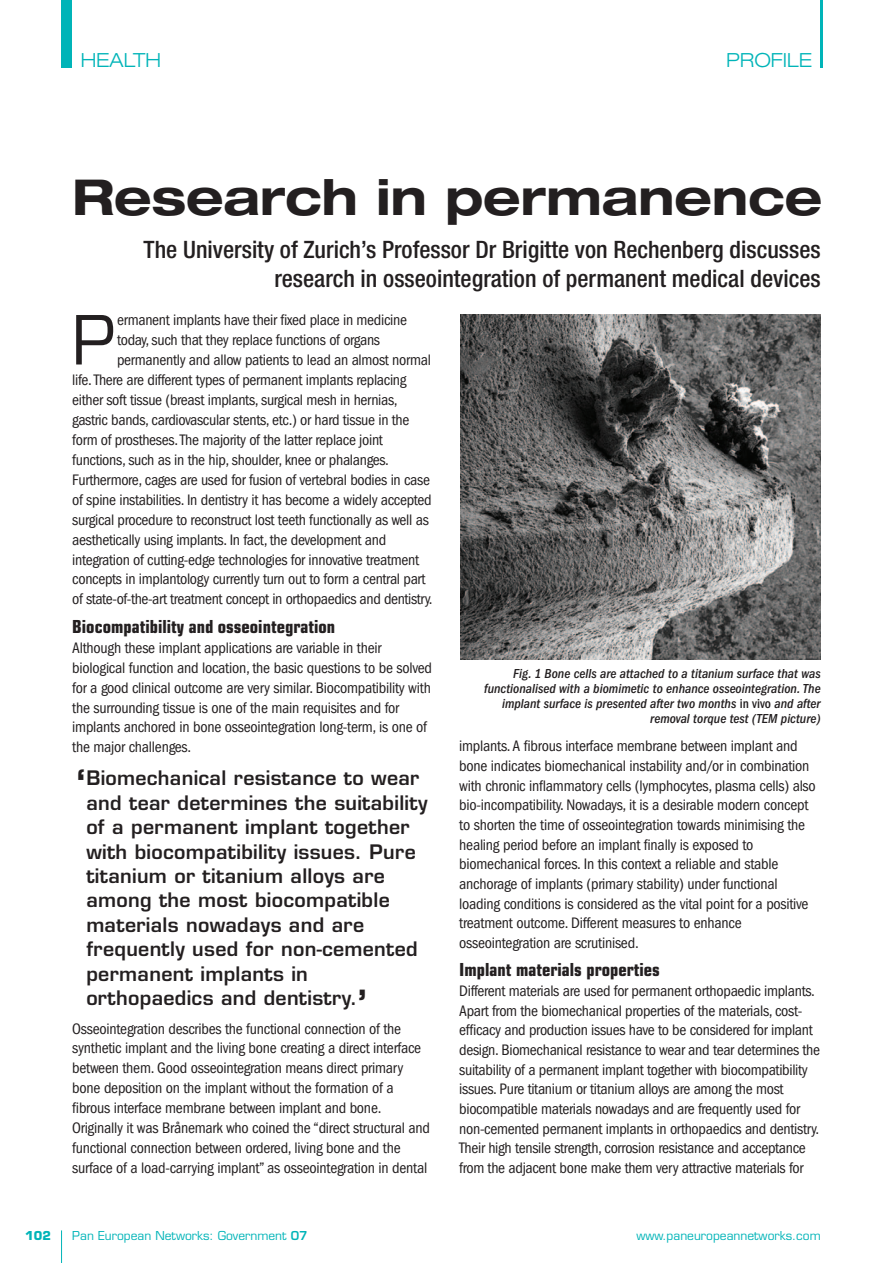
<style>
.page{position:relative;width:893px;height:1263px;background:#fff}
.page>*{position:absolute;margin:0;border:0;box-sizing:border-box;transform-origin:0 0}
.t1{font:66px "Eurostile LT Std";color:#231f20}
.t2{font:700 expanded 49.5px "Helvetica Neue LT Std";letter-spacing:-.005em;color:#231f20}
.t3{font:500 condensed 24px/28.8px "Helvetica Neue LT Std";color:#231f20;text-align:right}
.t4{font:600 19.5px/24.5px "Eurostile LT Std";letter-spacing:.015em;color:#231f20}
.t5{font:300 expanded 19.5px "Helvetica Neue LT Std";color:#00b4b8}
.t6{font:700 condensed 18px "Eurostile LT Std";color:#231f20}
.t7{font:condensed 15.75px/19.6px "ITC Franklin Gothic Std";letter-spacing:-.02em;color:#231f20}
.t8{font:italic 500 condensed 13.5px/15px "ITC Franklin Gothic Std";color:#231f20;text-align:right}
.t9{font:12px "Eurostile LT Std";color:#00b4b8}
.t10{font:700 12px "Eurostile LT Std";color:#00b4b8}
.s1{font-size:40.5px}
.s2{font-style:normal}
.s3{font-weight:600}
</style>
<div class="page">
<hr style="left:61px;top:1230px;width:1px;height:33px;background:#00b4b8">
<div style="left:62px;top:0;width:10px;height:68px;background:#00b4b8"></div>
<hr style="left:821px;top:0;width:2px;height:68px;background:#00b4b8">
<img style="left:460px;top:315px;width:361px;height:344px">
<p class="t5" style="left:81px;top:49px;width:82px">HEALTH</p>
<p class="t5" style="left:726px;top:49px;width:87px">PROFILE</p>
<h2 class="t2" style="left:72px;top:169px;width:751px">Research in permanence</h2>
<h3 class="t3" style="left:144px;top:238px;width:679px">The University of Zurich’s Professor Dr Brigitte von Rechenberg discusses research in osseointegration of permanent medical devices</h3>
<h1 class="t1" style="left:72px;top:303px;width:45px">P</h1>
<p class="t7" style="left:117px;top:312px;width:291px">ermanent implants have their fixed place in medicine</p>
<p class="t7" style="left:117px;top:332px;width:264px">today, such that they replace functions of organs</p>
<p class="t7" style="left:117px;top:352px;width:315px">permanently and allow patients to lead an almost normal</p>
<p class="t7" style="left:72px;top:372px;width:336px">life. There are different types of permanent implants replacing</p>
<p class="t7" style="left:72px;top:392px;width:327px">either soft tissue (breast implants, surgical mesh in hernias,</p>
<p class="t7" style="left:72px;top:411px;width:339px">gastric bands, cardiovascular stents, etc.) or hard tissue in the</p>
<p class="t7" style="left:72px;top:431px;width:312px">form of prostheses. The majority of the latter replace joint</p>
<p class="t7" style="left:72px;top:451px;width:318px">functions, such as in the hip, shoulder, knee or phalanges.</p>
<p class="t7" style="left:72px;top:471px;width:359px">Furthermore, cages are used for fusion of vertebral bodies in case</p>
<p class="t7" style="left:72px;top:491px;width:361px">of spine instabilities. In dentistry it has become a widely accepted</p>
<p class="t7" style="left:72px;top:511px;width:358px">surgical procedure to reconstruct lost teeth functionally as well as</p>
<p class="t7" style="left:72px;top:531px;width:316px">aesthetically using implants. In fact, the development and</p>
<p class="t7" style="left:72px;top:551px;width:348px">integration of cutting-edge technologies for innovative treatment</p>
<p class="t7" style="left:72px;top:571px;width:355px">concepts in implantology currently turn out to form a central part</p>
<p class="t7" style="left:72px;top:591px;width:362px">of state-of-the-art treatment concept in orthopaedics and dentistry.</p>
<p class="t6" style="left:72px;top:616px;width:264px">Biocompatibility and osseointegration</p>
<p class="t7" style="left:72px;top:639px;width:361px">Although these implant applications are variable in their biological function and location, the basic questions to be solved for a good clinical outcome are very similar. Biocompatibility with the surrounding tissue is one of the main requisites and for implants anchored in bone osseointegration long-term, is one of the major challenges.</p>
<p class="t4" style="left:86px;top:768px;width:343px;text-indent:-10px"><span class="s1">‘</span>Biomechanical resistance to wear and tear determines the suitability of a permanent implant together with biocompatibility issues. Pure titanium or titanium alloys are among the most biocompatible materials nowadays and are frequently used for non-cemented permanent implants in orthopaedics and dentistry.<span class="s1">’</span></p>
<p class="t7" style="left:72px;top:1020px;width:359px">Osseointegration describes the functional connection of the synthetic implant and the living bone creating a direct interface between them. Good osseointegration means direct primary bone deposition on the implant without the formation of a fibrous interface membrane between implant and bone.<br>Originally it was Brånemark who coined the “direct structural and functional connection between ordered, living bone and the surface of a load-carrying implant” as osseointegration in dental</p>
<p class="t8" style="left:484px;top:667px;width:338px">Fig. 1 Bone cells are attached to a titanium surface that was functionalised with a biomimetic to enhance osseointegration. The implant surface is presented after two months <span class="s2">in vivo</span> and after removal torque test (TEM picture)</p>
<p class="t7" style="left:459px;top:738px;width:358px">implants. A fibrous interface membrane between implant and bone indicates biomechanical instability and/or in combination with chronic inflammatory cells (lymphocytes, plasma cells) also bio-incompatibility. Nowadays, it is a desirable modern concept to shorten the time of osseointegration towards minimising the healing period before an implant finally is exposed to biomechanical forces. In this context a reliable and stable anchorage of implants (primary stability) under functional loading conditions is considered as the vital point for a positive treatment outcome. Different measures to enhance osseointegration are scrutinised.</p>
<p class="t6" style="left:459px;top:959px;width:202px">Implant materials properties</p>
<p class="t7" style="left:459px;top:982px;width:362px">Different materials are used for permanent orthopaedic implants.<br>Apart from the biomechanical properties of the materials, cost&shy;efficacy and production issues have to be considered for implant design. Biomechanical resistance to wear and tear determines the suitability of a permanent implant together with biocompatibility issues. Pure titanium or titanium alloys are among the most biocompatible materials nowadays and are frequently used for non-cemented permanent implants in orthopaedics and dentistry.<br>Their high tensile strength, corrosion resistance and acceptance from the adjacent bone make them very attractive materials for</p>
<p class="t10" style="left:25px;top:1229px;width:27px">102</p>
<p class="t9" style="left:72px;top:1229px;width:237px">Pan European Networks: Government <span class="s3">07</span></p>
<p class="t9" style="left:636px;top:1229px;width:186px">www.paneuropeannetworks.com</p>
</div>
